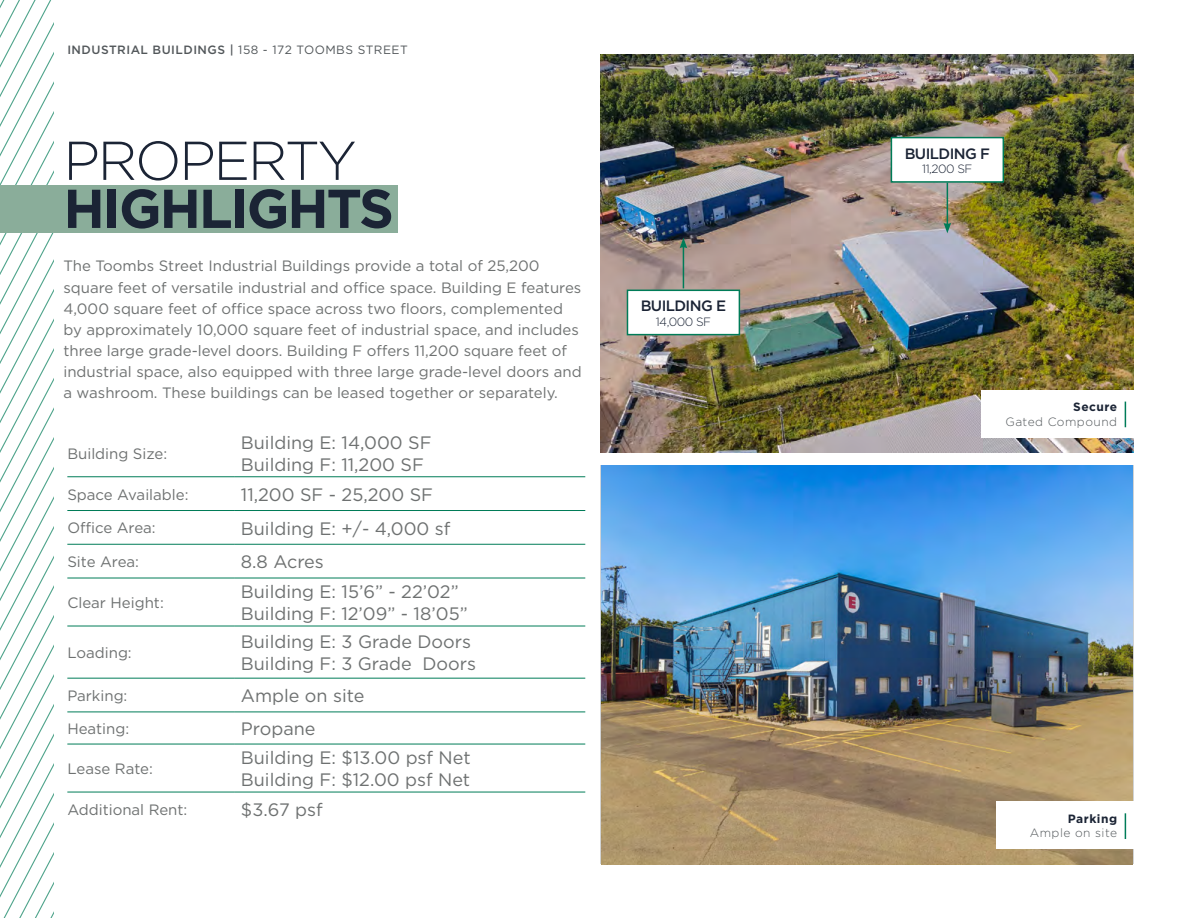
<style>
.page{position:relative;width:1188px;height:918px;background:#fff}
.page>*{position:absolute;margin:0;border:0;box-sizing:border-box;transform-origin:0 0}
.t1{font:700 54.6px "Gotham";letter-spacing:-.04em;color:#1b2435}
.t2{font:300 54.6px "Gotham";letter-spacing:-.04em;color:#1b2435}
.t3{font:18px/21.6px "Gotham";color:#6e7171}
.t4{font:15px/21.1px "Gotham";color:#6e7171}
.t5{font:500 15px "Gotham";letter-spacing:-.04em;color:#1b2435}
.t6{font:500 12px "Gotham";letter-spacing:.04em;color:#52575a}
.t7{font:300 12px "Gotham";letter-spacing:.04em;color:#52575a}
.t8{font:300 12px "Gotham";letter-spacing:-.04em;color:#1b2435}
.t9{font:700 12px "Gotham";letter-spacing:.04em;color:#1b2435}
.s1{font-weight:400}
</style>
<div class="page">
<svg style="left:0;top:0;width:54px;height:918px"></svg>
<div style="left:0;top:185px;width:397px;height:47px;background:#8aad9a"></div>
<hr style="left:67px;top:476px;width:168px;height:1px;background:#007c58">
<hr style="left:235px;top:476px;width:350px;height:1px;background:#007c58">
<hr style="left:67px;top:510px;width:168px;height:1px;background:#007c58">
<hr style="left:235px;top:510px;width:350px;height:1px;background:#007c58">
<hr style="left:67px;top:544px;width:168px;height:1px;background:#007c58">
<hr style="left:235px;top:544px;width:350px;height:1px;background:#007c58">
<hr style="left:67px;top:578px;width:168px;height:1px;background:#007c58">
<hr style="left:235px;top:578px;width:350px;height:1px;background:#007c58">
<hr style="left:67px;top:626px;width:168px;height:1px;background:#007c58">
<hr style="left:235px;top:626px;width:350px;height:1px;background:#007c58">
<hr style="left:67px;top:678px;width:168px;height:1px;background:#007c58">
<hr style="left:235px;top:678px;width:350px;height:1px;background:#007c58">
<hr style="left:67px;top:712px;width:168px;height:1px;background:#007c58">
<hr style="left:235px;top:712px;width:350px;height:1px;background:#007c58">
<hr style="left:67px;top:744px;width:168px;height:1px;background:#007c58">
<hr style="left:235px;top:744px;width:350px;height:1px;background:#007c58">
<hr style="left:67px;top:792px;width:168px;height:1px;background:#007c58">
<hr style="left:235px;top:792px;width:350px;height:1px;background:#007c58">
<img style="left:601px;top:54px;width:533px;height:398px">
<img style="left:602px;top:466px;width:531px;height:398px">
<div style="left:982px;top:390px;width:152px;height:47px;background:#fff"></div>
<div style="left:997px;top:802px;width:137px;height:47px;background:#fff"></div>
<div style="left:627px;top:290px;width:112px;height:45px;background:#fff"></div>
<div style="left:627px;top:290px;width:113px;height:45px;border:2px solid #007c58"></div>
<div style="left:891px;top:138px;width:112px;height:44px;background:#fff"></div>
<div style="left:891px;top:137px;width:113px;height:46px;border:2px solid #007c58"></div>
<svg style="left:1125px;top:402px;width:1px;height:25px"></svg>
<svg style="left:1125px;top:813px;width:1px;height:26px"></svg>
<hr style="left:947px;top:183px;width:1px;height:42px;background:#007c58">
<svg style="left:944px;top:223px;width:7px;height:10px"></svg>
<hr style="left:683px;top:246px;width:1px;height:42px;background:#007c58">
<svg style="left:680px;top:238px;width:7px;height:10px"></svg>
<p class="t6" style="left:67px;top:42px;width:342px">INDUSTRIAL BUILDINGS | <span class="s1">158 - 172 TOOMBS STREET</span></p>
<h1 class="t2" style="left:63px;top:126px;width:295px">PROPERTY</h1>
<h1 class="t1" style="left:63px;top:172px;width:332px">HIGHLIGHTS</h1>
<p class="t4" style="left:63px;top:255px;width:520px">The Toombs Street Industrial Buildings provide a total of 25,200 square feet of versatile industrial and office space. Building E features 4,000 square feet of office space across two floors, complemented by approximately 10,000 square feet of industrial space, and includes three large grade-level doors. Building F offers 11,200 square feet of industrial space, also equipped with three large grade-level doors and a washroom. These buildings can be leased together or separately.</p>
<p class="t4" style="left:67px;top:443px;width:101px">Building Size:</p>
<p class="t3" style="left:241px;top:432px;width:192px">Building E: 14,000 SF<br>Building F: 11,200 SF</p>
<p class="t4" style="left:67px;top:483px;width:123px">Space Available:</p>
<p class="t3" style="left:241px;top:483px;width:194px">11,200 SF - 25,200 SF</p>
<p class="t4" style="left:67px;top:517px;width:90px">Office Area:</p>
<p class="t3" style="left:241px;top:517px;width:211px">Building E: +/- 4,000 sf</p>
<p class="t4" style="left:67px;top:551px;width:73px">Site Area:</p>
<p class="t3" style="left:241px;top:551px;width:85px">8.8 Acres</p>
<p class="t4" style="left:67px;top:592px;width:98px">Clear Height:</p>
<p class="t3" style="left:241px;top:581px;width:228px">Building E: 15’6” - 22’02”<br>Building F: 12’09” - 18’05”</p>
<p class="t4" style="left:67px;top:642px;width:66px">Loading:</p>
<p class="t3" style="left:241px;top:631px;width:237px">Building E: 3 Grade Doors<br>Building F: 3 Grade Doors</p>
<p class="t4" style="left:67px;top:685px;width:62px">Parking:</p>
<p class="t3" style="left:241px;top:685px;width:125px">Ample on site</p>
<p class="t4" style="left:67px;top:718px;width:63px">Heating:</p>
<p class="t3" style="left:241px;top:718px;width:76px">Propane</p>
<p class="t4" style="left:67px;top:758px;width:87px">Lease Rate:</p>
<p class="t3" style="left:241px;top:747px;width:231px">Building E: $13.00 psf Net<br>Building F: $12.00 psf Net</p>
<p class="t4" style="left:67px;top:799px;width:122px">Additional Rent:</p>
<p class="t3" style="left:241px;top:799px;width:83px">$3.67 psf</p>
<p class="t5" style="left:641px;top:296px;width:87px">BUILDING E</p>
<p class="t8" style="left:656px;top:314px;width:57px">14,000 SF</p>
<p class="t5" style="left:905px;top:143px;width:87px">BUILDING F</p>
<p class="t8" style="left:922px;top:161px;width:52px">11,200 SF</p>
<p class="t9" style="left:1073px;top:399px;width:45px">Secure</p>
<p class="t7" style="left:1005px;top:414px;width:113px">Gated Compound</p>
<p class="t9" style="left:1068px;top:811px;width:51px">Parking</p>
<p class="t7" style="left:1030px;top:825px;width:89px">Ample on site</p>
</div>
